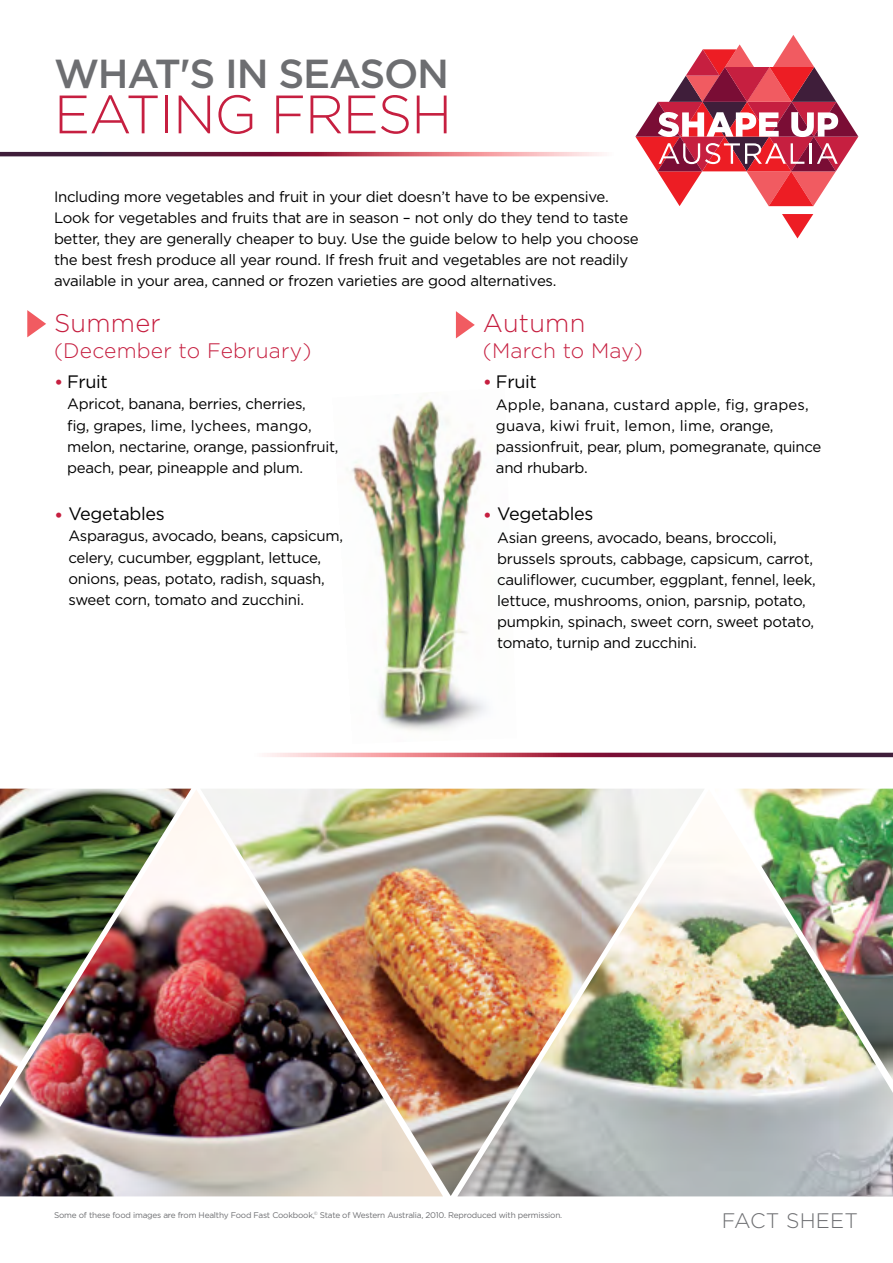
<style>
.page{position:relative;width:893px;height:1263px;background:#fff}
.page>*{position:absolute;margin:0;border:0;box-sizing:border-box;transform-origin:0 0}
.t1{font:300 54px "Gotham";letter-spacing:-.02em;color:#c61f40}
.t2{font:500 40.5px "Gotham";color:#6d6e71}
.t3{font:300 25.5px "Gotham";letter-spacing:.01em;color:#c61f40}
.t4{font:300 21px "Gotham";letter-spacing:.01em;color:#c61f40}
.t5{font:300 21px "Gotham";letter-spacing:.01em;color:#6d6e71}
.t6{font:18px "Gotham";letter-spacing:-.02em;color:#000}
.t7{font:15px/21px "Gotham";letter-spacing:-.02em;color:#000}
.t8{font:8.25px "Gotham";letter-spacing:-.025em;color:#6d6e71}
.s1{font-size:19.5px;color:#c61f40}
</style>
<div class="page">
<img style="left:352px;top:397px;width:135px;height:334px">
<img style="left:705px;top:849px;width:188px;height:347px">
<img style="left:0;top:790px;width:200px;height:406px">
<img style="left:200px;top:789px;width:505px;height:407px">
<img style="left:0;top:789px;width:191px;height:306px">
<img style="left:715px;top:789px;width:178px;height:291px">
<svg style="left:782px;top:214px;width:31px;height:24px"></svg>
<svg style="left:635px;top:35px;width:223px;height:171px"></svg>
<svg style="left:0;top:152px;width:602px;height:4px;background:#994c61"></svg>
<svg style="left:267px;top:753px;width:626px;height:4px;background:#994c61"></svg>
<svg style="left:27px;top:310px;width:19px;height:27px"></svg>
<svg style="left:456px;top:311px;width:19px;height:27px"></svg>
<h2 class="t2" style="left:54px;top:50px;width:397px">WHAT'S IN SEASON</h2>
<h1 class="t1" style="left:54px;top:85px;width:400px">eating fresh</h1>
<p class="t7" style="left:54px;top:186px;width:586px">Including more vegetables and fruit in your diet doesn’t have to be expensive.<br>Look for vegetables and fruits that are in season – not only do they tend to taste better, they are generally cheaper to buy. Use the guide below to help you choose the best fresh produce all year round. If fresh fruit and vegetables are not readily available in your area, canned or frozen varieties are good alternatives.</p>
<h3 class="t3" style="left:483px;top:310px;width:104px">Autumn</h3>
<h3 class="t4" style="left:483px;top:339px;width:162px">(March to May)</h3>
<p class="t6" style="left:483px;top:372px;width:55px"><span class="s1">•</span> Fruit</p>
<p class="t7" style="left:496px;top:394px;width:327px">Apple, banana, custard apple, fig, grapes, guava, kiwi fruit, lemon, lime, orange, passionfruit, pear, plum, pomegranate, quince and rhubarb.</p>
<p class="t6" style="left:483px;top:504px;width:112px"><span class="s1">•</span> Vegetables</p>
<p class="t7" style="left:497px;top:527px;width:320px">Asian greens, avocado, beans, broccoli, brussels sprouts, cabbage, capsicum, carrot, cauliflower, cucumber, eggplant, fennel, leek, lettuce, mushrooms, onion, parsnip, potato, pumpkin, spinach, sweet corn, sweet potato, tomato, turnip and zucchini.</p>
<h3 class="t3" style="left:54px;top:310px;width:108px">Summer</h3>
<h3 class="t4" style="left:54px;top:339px;width:259px">(December to February)</h3>
<p class="t6" style="left:54px;top:372px;width:55px"><span class="s1">•</span> Fruit</p>
<p class="t7" style="left:67px;top:392px;width:246px;line-height:22.5px">Apricot, banana, berries, cherries, fig, grapes, lime, lychees, mango,</p>
<p class="t7" style="left:67px;top:436px;width:273px">melon, nectarine, orange, passionfruit, peach, pear, pineapple and plum.</p>
<p class="t6" style="left:54px;top:504px;width:112px"><span class="s1">•</span> Vegetables</p>
<p class="t7" style="left:68px;top:525px;width:276px">Asparagus, avocado, beans, capsicum, celery, cucumber, eggplant, lettuce, onions, peas, potato, radish, squash, sweet corn, tomato and zucchini.</p>
<p class="t8" style="left:54px;top:1210px;width:510px">Some of these food images are from Healthy Food Fast Cookbook,<sup>©</sup> State of Western Australia, 2010. Reproduced with permission.</p>
<h3 class="t5" style="left:722px;top:1209px;width:138px">FACT SHEET</h3>
</div>
